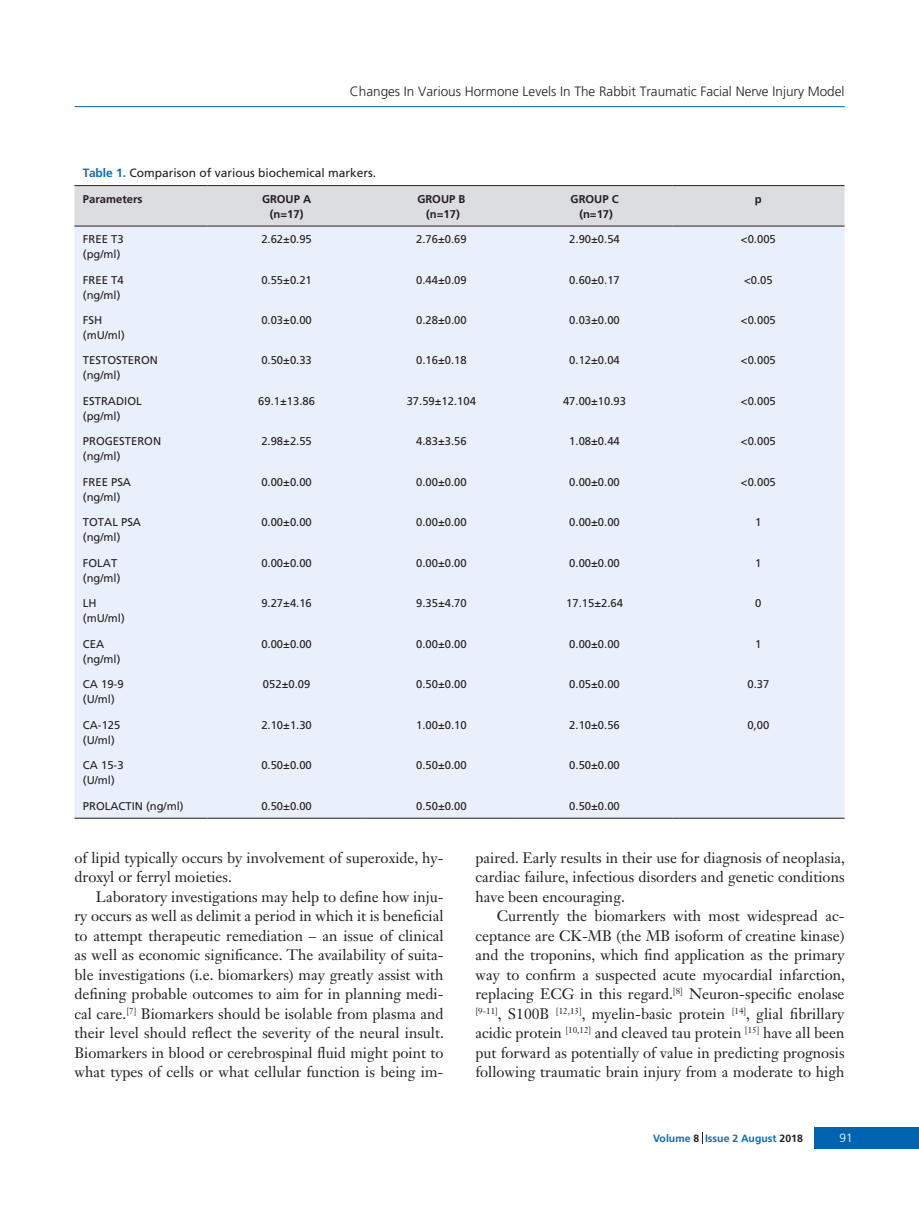
<style>
.page{position:relative;width:919px;height:1217px;background:#fff}
.page>*{position:absolute;margin:0;border:0;box-sizing:border-box;transform-origin:0 0}
.t1{font:15px/19.5px "Janson Text LT Std";color:#231f20;text-align:justify}
.t2{font:13.5px "Frutiger Tr Light Nr";color:#231f20}
.t3{font:12px "Frutiger Tr";color:#231f20}
.t4{font:12px "Frutiger Tr Light Nr";color:#fff}
.t5{font:11.25px/15px "Frutiger Tr";color:#231f20}
.t6{font:11.25px/15px "Frutiger Bold Tr";color:#231f20;text-align:center}
.t7{font:10.5px "Frutiger Bold Tr";color:#0d6cb6}
.s1{font-family:"Frutiger Bold Tr";color:#0d6cb6}
.s2{color:#231f20}
</style>
<div class="page">
<hr style="left:75px;top:106px;width:769px;height:1px;background:#0063b0">
<div style="left:814px;top:1127px;width:104px;height:21px;background:#0063b0"></div>
<div style="left:74px;top:186px;width:770px;height:40px;background:#dcdddf"></div>
<div style="left:74px;top:227px;width:770px;height:590px;background:#eaf0fb"></div>
<hr style="left:74px;top:185px;width:133px;height:1px;background:#231f20">
<hr style="left:207px;top:185px;width:159px;height:1px;background:#231f20">
<hr style="left:366px;top:185px;width:151px;height:1px;background:#231f20">
<hr style="left:517px;top:185px;width:155px;height:1px;background:#231f20">
<hr style="left:672px;top:185px;width:172px;height:1px;background:#231f20">
<hr style="left:74px;top:226px;width:133px;height:1px;background:#231f20">
<hr style="left:207px;top:226px;width:159px;height:1px;background:#231f20">
<hr style="left:366px;top:226px;width:151px;height:1px;background:#231f20">
<hr style="left:517px;top:226px;width:155px;height:1px;background:#231f20">
<hr style="left:672px;top:226px;width:172px;height:1px;background:#231f20">
<hr style="left:74px;top:817px;width:133px;height:1px;background:#231f20">
<hr style="left:207px;top:817px;width:159px;height:1px;background:#231f20">
<hr style="left:366px;top:817px;width:151px;height:1px;background:#231f20">
<hr style="left:517px;top:817px;width:155px;height:1px;background:#231f20">
<hr style="left:672px;top:817px;width:172px;height:1px;background:#231f20">
<p class="t2" style="left:350px;top:84px;width:496px">Changes In Various Hormone Levels In The Rabbit Traumatic Facial Nerve Injury Model</p>
<p class="t3" style="left:83px;top:166px;width:295px"><span class="s1">Table 1.</span> Comparison of various biochemical markers.</p>
<p class="t6" style="left:83px;top:191px;width:61px">Parameters</p>
<p class="t6" style="left:262px;top:191px;width:51px">GROUP A (n=17)</p>
<p class="t6" style="left:417px;top:191px;width:50px">GROUP B (n=17)</p>
<p class="t6" style="left:570px;top:191px;width:50px">GROUP C (n=17)</p>
<p class="t6" style="left:754px;top:191px;width:8px">p</p>
<p class="t5" style="left:83px;top:231px;width:42px">FREE T3 (pg/ml)</p>
<p class="t5" style="left:261px;top:231px;width:52px">2.62±0.95</p>
<p class="t5" style="left:416px;top:231px;width:52px">2.76±0.69</p>
<p class="t5" style="left:569px;top:231px;width:52px">2.90±0.54</p>
<p class="t5" style="left:740px;top:231px;width:36px">&lt;0.005</p>
<p class="t5" style="left:83px;top:272px;width:42px">FREE T4 (ng/ml)</p>
<p class="t5" style="left:261px;top:272px;width:52px">0.55±0.21</p>
<p class="t5" style="left:416px;top:272px;width:52px">0.44±0.09</p>
<p class="t5" style="left:569px;top:272px;width:52px">0.60±0.17</p>
<p class="t5" style="left:744px;top:272px;width:30px">&lt;0.05</p>
<p class="t5" style="left:83px;top:312px;width:43px">FSH (mU/ml)</p>
<p class="t5" style="left:261px;top:312px;width:52px">0.03±0.00</p>
<p class="t5" style="left:416px;top:312px;width:52px">0.28±0.00</p>
<p class="t5" style="left:569px;top:312px;width:52px">0.03±0.00</p>
<p class="t5" style="left:740px;top:312px;width:36px">&lt;0.005</p>
<p class="t5" style="left:83px;top:353px;width:77px">TESTOSTERON (ng/ml)</p>
<p class="t5" style="left:261px;top:353px;width:52px">0.50±0.33</p>
<p class="t5" style="left:416px;top:353px;width:52px">0.16±0.18</p>
<p class="t5" style="left:569px;top:353px;width:52px">0.12±0.04</p>
<p class="t5" style="left:740px;top:353px;width:36px">&lt;0.005</p>
<p class="t5" style="left:83px;top:393px;width:60px">ESTRADIOL (pg/ml)</p>
<p class="t5" style="left:258px;top:393px;width:58px">69.1±13.86</p>
<p class="t5" style="left:406px;top:393px;width:71px">37.59±12.104</p>
<p class="t5" style="left:563px;top:393px;width:65px">47.00±10.93</p>
<p class="t5" style="left:740px;top:393px;width:36px">&lt;0.005</p>
<p class="t5" style="left:83px;top:434px;width:80px">PROGESTERON (ng/ml)</p>
<p class="t5" style="left:261px;top:434px;width:52px">2.98±2.55</p>
<p class="t5" style="left:416px;top:434px;width:52px">4.83±3.56</p>
<p class="t5" style="left:569px;top:434px;width:52px">1.08±0.44</p>
<p class="t5" style="left:740px;top:434px;width:36px">&lt;0.005</p>
<p class="t5" style="left:83px;top:474px;width:50px">FREE PSA (ng/ml)</p>
<p class="t5" style="left:261px;top:474px;width:52px">0.00±0.00</p>
<p class="t5" style="left:416px;top:474px;width:52px">0.00±0.00</p>
<p class="t5" style="left:569px;top:474px;width:52px">0.00±0.00</p>
<p class="t5" style="left:740px;top:474px;width:36px">&lt;0.005</p>
<p class="t5" style="left:83px;top:514px;width:60px">TOTAL PSA (ng/ml)</p>
<p class="t5" style="left:261px;top:514px;width:52px">0.00±0.00</p>
<p class="t5" style="left:416px;top:514px;width:52px">0.00±0.00</p>
<p class="t5" style="left:569px;top:514px;width:52px">0.00±0.00</p>
<p class="t5" style="left:755px;top:514px;width:8px">1</p>
<p class="t5" style="left:83px;top:555px;width:39px">FOLAT (ng/ml)</p>
<p class="t5" style="left:261px;top:555px;width:52px">0.00±0.00</p>
<p class="t5" style="left:416px;top:555px;width:52px">0.00±0.00</p>
<p class="t5" style="left:569px;top:555px;width:52px">0.00±0.00</p>
<p class="t5" style="left:755px;top:555px;width:8px">1</p>
<p class="t5" style="left:83px;top:595px;width:43px">LH (mU/ml)</p>
<p class="t5" style="left:261px;top:595px;width:52px">9.27±4.16</p>
<p class="t5" style="left:416px;top:595px;width:52px">9.35±4.70</p>
<p class="t5" style="left:566px;top:595px;width:58px">17.15±2.64</p>
<p class="t5" style="left:755px;top:595px;width:8px">0</p>
<p class="t5" style="left:83px;top:636px;width:39px">CEA (ng/ml)</p>
<p class="t5" style="left:261px;top:636px;width:52px">0.00±0.00</p>
<p class="t5" style="left:416px;top:636px;width:52px">0.00±0.00</p>
<p class="t5" style="left:569px;top:636px;width:52px">0.00±0.00</p>
<p class="t5" style="left:755px;top:636px;width:8px">1</p>
<p class="t5" style="left:83px;top:676px;width:42px">CA 19-9 (U/ml)</p>
<p class="t5" style="left:263px;top:676px;width:49px">052±0.09</p>
<p class="t5" style="left:416px;top:676px;width:52px">0.50±0.00</p>
<p class="t5" style="left:569px;top:676px;width:52px">0.05±0.00</p>
<p class="t5" style="left:747px;top:676px;width:23px">0.37</p>
<p class="t5" style="left:83px;top:717px;width:39px">CA-125 (U/ml)</p>
<p class="t5" style="left:261px;top:717px;width:52px">2.10±1.30</p>
<p class="t5" style="left:416px;top:717px;width:52px">1.00±0.10</p>
<p class="t5" style="left:569px;top:717px;width:52px">2.10±0.56</p>
<p class="t5" style="left:747px;top:717px;width:23px">0,00</p>
<p class="t5" style="left:83px;top:757px;width:42px">CA 15-3 (U/ml)</p>
<p class="t5" style="left:261px;top:757px;width:52px">0.50±0.00</p>
<p class="t5" style="left:416px;top:757px;width:52px">0.50±0.00</p>
<p class="t5" style="left:569px;top:757px;width:52px">0.50±0.00</p>
<p class="t5" style="left:83px;top:798px;width:102px">PROLACTIN (ng/ml)</p>
<p class="t5" style="left:261px;top:798px;width:52px">0.50±0.00</p>
<p class="t5" style="left:416px;top:798px;width:52px">0.50±0.00</p>
<p class="t5" style="left:569px;top:798px;width:52px">0.50±0.00</p>
<p class="t1" style="left:74px;top:847px;width:370px">of lipid typically occurs by involvement of superoxide, hy&shy;droxyl or ferryl moieties.</p>
<p class="t1" style="left:74px;top:886px;width:371px;text-indent:21px">Laboratory investigations may help to define how inju&shy;ry occurs as well as delimit a period in which it is beneficial to attempt therapeutic remediation – an issue of clinical as well as economic significance. The availability of suita&shy;ble investigations (i.e. biomarkers) may greatly assist with defining probable outcomes to aim for in planning medi&shy;cal care.<sup>[7]</sup> Biomarkers should be isolable from plasma and their level should reflect the severity of the neural insult.<br>Biomarkers in blood or cerebrospinal fluid might point to what types of cells or what cellular function is being im-</p>
<p class="t1" style="left:475px;top:847px;width:371px">paired. Early results in their use for diagnosis of neoplasia, cardiac failure, infectious disorders and genetic conditions have been encouraging.</p>
<p class="t1" style="left:475px;top:906px;width:371px;text-indent:21px">Currently the biomarkers with most widespread ac&shy;ceptance are CK-MB (the MB isoform of creatine kinase) and the troponins, which find application as the primary way to confirm a suspected acute myocardial infarction, replacing ECG in this regard.<sup>[8]</sup> Neuron-specific enolase <sup>[9-11]</sup>, S100B <sup>[12,13]</sup>, myelin-basic protein <sup>[14]</sup>, glial fibrillary acidic protein <sup>[10,12]</sup> and cleaved tau protein <sup>[15]</sup> have all been put forward as potentially of value in predicting prognosis following traumatic brain injury from a moderate to high</p>
<p class="t7" style="left:653px;top:1131px;width:151px">Volume <span class="s2">8</span> Issue 2 August <span class="s2">2018</span></p>
<p class="t4" style="left:839px;top:1131px;width:15px">91</p>
</div>
